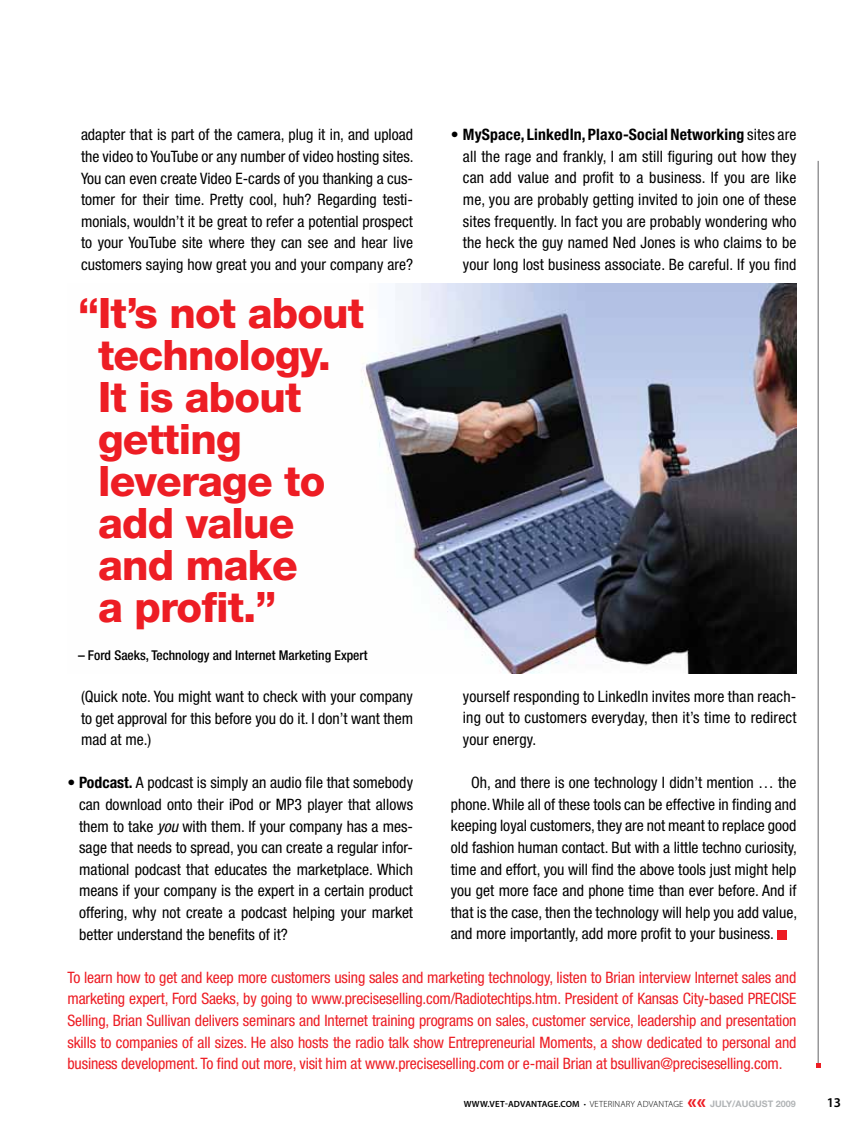
<style>
.page{position:relative;width:864px;height:1134px;background:#fff}
.page>*{position:absolute;margin:0;border:0;box-sizing:border-box;transform-origin:0 0}
.t1{font:800 42px/42px "Helvetica Neue";letter-spacing:-.02em;color:#ed1d24}
.t2{font:condensed 15.75px/21.6px "Helvetica Neue";color:#000;text-align:justify}
.t3{font:condensed 15.75px/21.6px "Helvetica Neue";letter-spacing:-.01em;color:#ed1d24;text-align:justify}
.t4{font:500 condensed 13.5px "Helvetica Neue";color:#000}
.t5{font:600 13.5px "Myriad Pro";color:#000}
.t6{font:600 9px "Myriad Pro";letter-spacing:.02em;color:#000}
.s1{font-weight:700}
.s2{font-style:italic}
.s3{font-weight:300}
.s4{font-family:"Interstate";font-weight:700;font-size:15px;color:#ed1d24}
.s5{font-family:"Helvetica Neue";font-weight:700;color:#b1b4b6}
</style>
<div class="page">
<hr style="left:818px;top:161px;width:1px;height:905px;background:#636466">
<svg style="left:816px;top:1064px;width:4px;height:4px"></svg>
<div style="left:777px;top:930px;width:10px;height:10px;background:#ed1d24"></div>
<img style="left:361px;top:284px;width:435px;height:389px">
<p class="t2" style="left:81px;top:124px;width:334px">adapter that is part of the camera, plug it in, and upload the video to YouTube or any number of video hosting sites.<br>You can even create Video E-cards of you thanking a cus&shy;tomer for their time. Pretty cool, huh? Regarding testi&shy;monials, wouldn’t it be great to refer a potential prospect to your YouTube site where they can see and hear live customers saying how great you and your company are?</p>
<h1 class="t1" style="left:98px;top:292px;width:268px;text-indent:-20px">“It’s not about technology.<br>It is about getting leverage to add value and make<br>a profit.”</h1>
<p class="t4" style="left:78px;top:647px;width:291px">– Ford Saeks, Technology and Internet Marketing Expert</p>
<p class="t2" style="left:463px;top:124px;width:335px;text-indent:-12px"><span class="s1">• MySpace, LinkedIn, Plaxo-Social Networking</span> sites are all the rage and frankly, I am still figuring out how they can add value and profit to a business. If you are like me, you are probably getting invited to join one of these sites frequently. In fact you are probably wondering who the heck the guy named Ned Jones is who claims to be your long lost business associate. Be careful. If you find</p>
<p class="t2" style="left:463px;top:685px;width:335px">yourself responding to LinkedIn invites more than reach&shy;ing out to customers everyday, then it’s time to redirect your energy.</p>
<p class="t2" style="left:451px;top:772px;width:348px;text-indent:20px">Oh, and there is one technology I didn’t mention … the phone. While all of these tools can be effective in finding and keeping loyal customers, they are not meant to replace good old fashion human contact. But with a little techno curiosity, time and effort, you will find the above tools just might help you get more face and phone time than ever before. And if that is the case, then the technology will help you add value, and more importantly, add more profit to your business.</p>
<p class="t3" style="left:68px;top:966px;width:730px">To learn how to get and keep more customers using sales and marketing technology, listen to Brian interview Internet sales and marketing expert, Ford Saeks, by going to www.preciseselling.com/Radiotechtips.htm. President of Kansas City-based PRECISE Selling, Brian Sullivan delivers seminars and Internet training programs on sales, customer service, leadership and presentation skills to companies of all sizes. He also hosts the radio talk show Entrepreneurial Moments, a show dedicated to personal and business development. To find out more, visit him at www.preciseselling.com or e-mail Brian at bsullivan@preciseselling.com.</p>
<p class="t2" style="left:81px;top:685px;width:334px">(Quick note. You might want to check with your company to get approval for this before you do it. I don’t want them mad at me.)</p>
<p class="t2" style="left:79px;top:772px;width:335px;text-indent:-12px">• <span class="s1">Podcast.</span> A podcast is simply an audio file that somebody can download onto their iPod or MP3 player that allows them to take <span class="s2">you</span> with them. If your company has a mes&shy;sage that needs to spread, you can create a regular infor&shy;mational podcast that educates the marketplace. Which means if your company is the expert in a certain product offering, why not create a podcast helping your market better understand the benefits of it?</p>
<p class="t6" style="left:464px;top:1099px;width:333px">WWW.VET-ADVA NTAGE.COM <span class="s3">• VETERINARY ADVANTAGE</span> <span class="s4">««</span> <span class="s5">JULY/AUGUST 2009</span></p>
<p class="t5" style="left:827px;top:1095px;width:16px">13</p>
</div>
